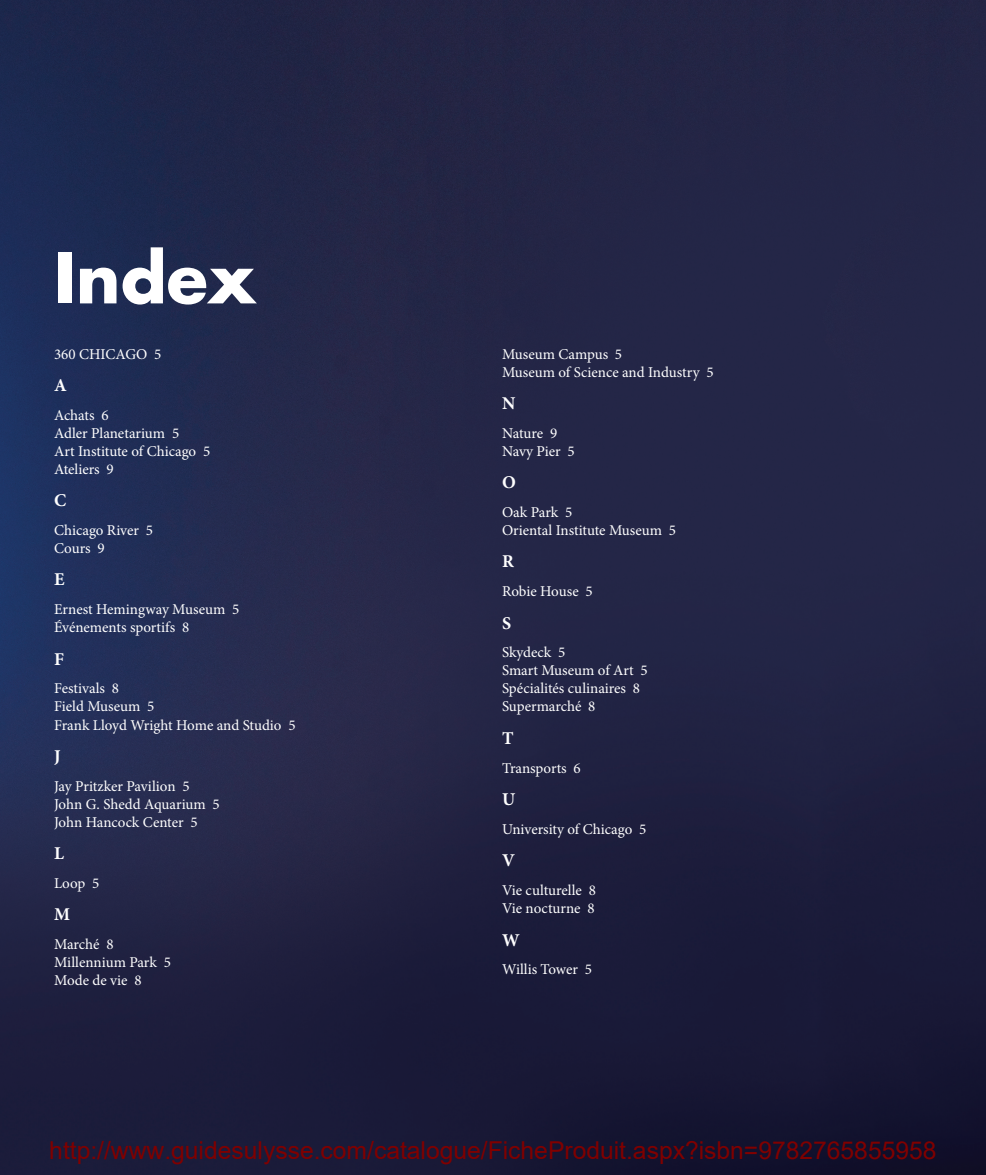
<style>
.page{position:relative;width:986px;height:1175px;background:#fff}
.page>*{position:absolute;margin:0;border:0;box-sizing:border-box;transform-origin:0 0}
.t1{font:700 67.5px "Futura Std";color:#fff}
.t2{font:24.6px "Arial";color:#800000}
.t3{font:700 18px "Minion Pro";color:#fff}
.t4{font:15px/18px "Minion Pro";letter-spacing:-.005em;color:#fff}
</style>
<div class="page">
<img style="left:0;top:0;width:986px;height:1174px">
<h1 class="t1" style="left:54px;top:233px;width:203px">Index</h1>
<p class="t4" style="left:54px;top:345px;width:109px">360 CHICAGO 5</p>
<p class="t3" style="left:54px;top:372px;width:14px">A</p>
<p class="t4" style="left:54px;top:406px;width:158px">Achats 6<br>Adler Planetarium 5<br>Art Institute of Chicago 5<br>Ateliers 9</p>
<p class="t3" style="left:54px;top:488px;width:14px">C</p>
<p class="t4" style="left:54px;top:521px;width:100px">Chicago River 5<br>Cours 9</p>
<p class="t3" style="left:54px;top:567px;width:12px">E</p>
<p class="t4" style="left:54px;top:600px;width:187px">Ernest Hemingway Museum 5<br>Événements sportifs 8</p>
<p class="t3" style="left:54px;top:646px;width:11px">F</p>
<p class="t4" style="left:54px;top:679px;width:243px">Festivals 8<br>Field Museum 5<br>Frank Lloyd Wright Home and Studio 5</p>
<p class="t3" style="left:54px;top:743px;width:8px">J</p>
<p class="t4" style="left:54px;top:777px;width:167px">Jay Pritzker Pavilion 5<br>John G. Shedd Aquarium 5<br>John Hancock Center 5</p>
<p class="t3" style="left:54px;top:840px;width:11px">L</p>
<p class="t4" style="left:54px;top:874px;width:47px">Loop 5</p>
<p class="t3" style="left:54px;top:902px;width:17px">M</p>
<p class="t4" style="left:54px;top:935px;width:118px">Marché 8<br>Millennium Park 5<br>Mode de vie 8</p>
<p class="t4" style="left:502px;top:345px;width:213px">Museum Campus 5<br>Museum of Science and Industry 5</p>
<p class="t3" style="left:502px;top:390px;width:15px">N</p>
<p class="t4" style="left:502px;top:424px;width:74px">Nature 9<br>Navy Pier 5</p>
<p class="t3" style="left:502px;top:470px;width:15px">O</p>
<p class="t4" style="left:502px;top:503px;width:176px">Oak Park 5<br>Oriental Institute Museum 5</p>
<p class="t3" style="left:502px;top:549px;width:13px">R</p>
<p class="t4" style="left:502px;top:582px;width:92px">Robie House 5</p>
<p class="t3" style="left:502px;top:610px;width:11px">S</p>
<p class="t4" style="left:502px;top:643px;width:147px">Skydeck 5<br>Smart Museum of Art 5<br>Spécialités culinaires 8<br>Supermarché 8</p>
<p class="t3" style="left:502px;top:725px;width:13px">T</p>
<p class="t4" style="left:502px;top:759px;width:80px">Transports 6</p>
<p class="t3" style="left:502px;top:786px;width:15px">U</p>
<p class="t4" style="left:502px;top:820px;width:146px">University of Chicago 5</p>
<p class="t3" style="left:502px;top:848px;width:14px">V</p>
<p class="t4" style="left:502px;top:881px;width:95px">Vie culturelle 8<br>Vie nocturne 8</p>
<p class="t3" style="left:502px;top:927px;width:19px">W</p>
<p class="t4" style="left:502px;top:960px;width:91px">Willis Tower 5</p>
<h2 class="t2" style="left:49px;top:1133px;width:888px">http://www.guidesulysse.com/catalogue/FicheProduit.aspx?isbn=9782765855958</h2>
</div>
